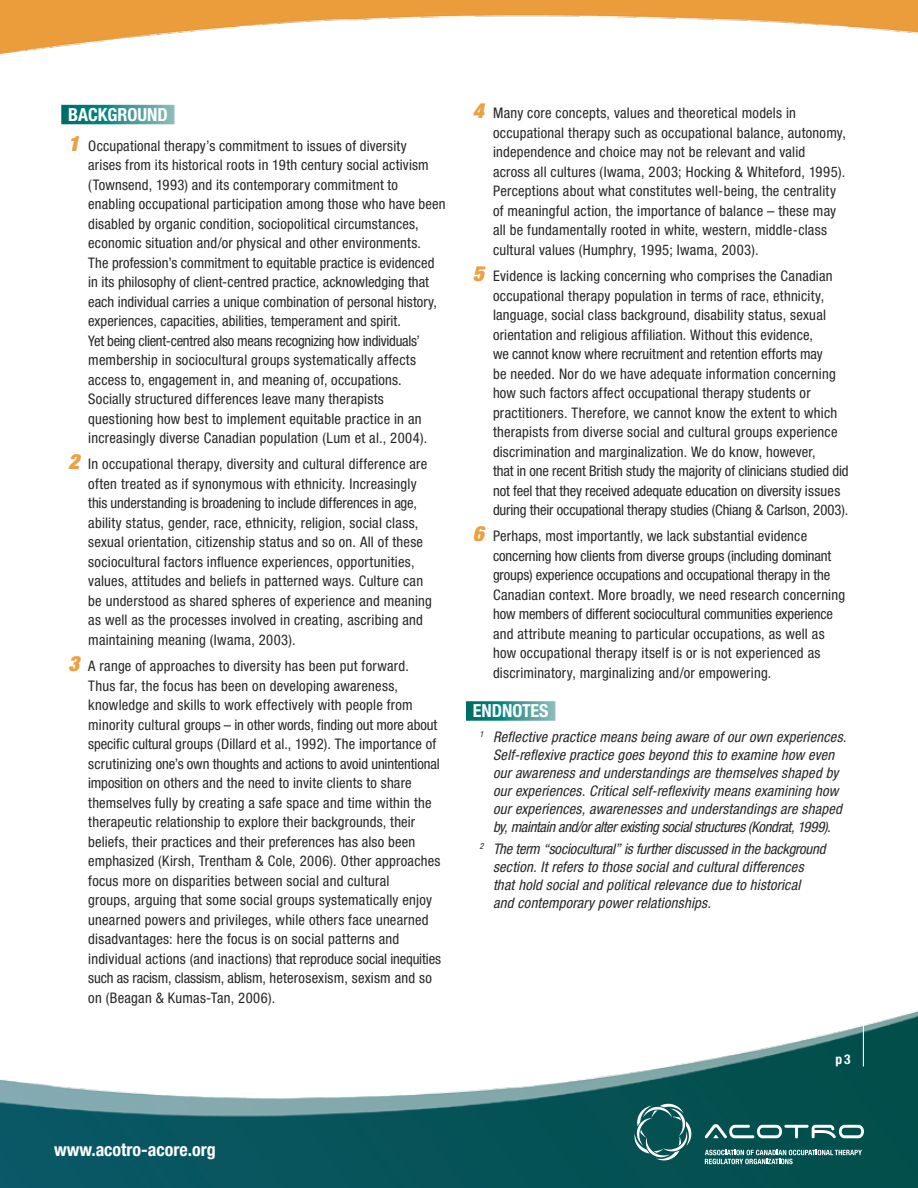
<style>
.page{position:relative;width:918px;height:1188px;background:#fff}
.page>*{position:absolute;margin:0;border:0;box-sizing:border-box;transform-origin:0 0}
.t1{font:700 condensed 18px "Helvetica Neue LT Std";color:#fff}
.t2{font:condensed 14.7px/19.5px "Helvetica Neue LT Std";letter-spacing:.015em;color:#292829}
.t3{font:italic condensed 14.7px/18px "Helvetica Neue LT Std";letter-spacing:.01em;color:#292829}
.t4{font:700 condensed 13.5px "Helvetica Neue LT Std";color:#fff}
.s1{font-weight:900;font-style:italic;font-size:21px;color:#eca044}
</style>
<div class="page">
<img style="left:0;top:0;width:918px;height:1188px">
<svg style="left:705px;top:1150px;width:157px;height:14px"></svg>
<svg style="left:705px;top:1124px;width:159px;height:14px"></svg>
<svg style="left:633px;top:1102px;width:60px;height:61px"></svg>
<hr style="left:863px;top:1024px;width:1px;height:42px;background:#fff">
<svg style="left:61px;top:105px;width:114px;height:19px"></svg>
<svg style="left:466px;top:701px;width:89px;height:20px"></svg>
<p class="t1" style="left:68px;top:104px;width:99px">Background</p>
<p class="t2" style="left:88px;top:136px;width:359px;text-indent:-20px"><span class="s1">1</span> Occupational therapy’s commitment to issues of diversity<br>arises from its historical roots in 19th century social activism (Townsend, 1993) and its contemporary commitment to enabling occupational participation among those who have been disabled by organic condition, sociopolitical circumstances, economic situation and/or physical and other environments.<br>The profession’s commitment to equitable practice is evidenced in its philosophy of client-centred practice, acknowledging that each individual carries a unique combination of personal history, experiences, capacities, abilities, temperament and spirit.<br>Yet being client-centred also means recognizing how individuals’ membership in sociocultural groups systematically affects access to, engagement in, and meaning of, occupations.<br>Socially structured differences leave many therapists questioning how best to implement equitable practice in an increasingly diverse Canadian population (Lum et al., 2004).</p>
<p class="t2" style="left:88px;top:454px;width:345px;text-indent:-20px"><span class="s1">2</span> In occupational therapy, diversity and cultural difference are often treated as if synonymous with ethnicity. Increasingly this understanding is broadening to include differences in age, ability status, gender, race, ethnicity, religion, social class, sexual orientation, citizenship status and so on. All of these sociocultural factors influence experiences, opportunities, values, attitudes and beliefs in patterned ways. Culture can be understood as shared spheres of experience and meaning as well as the processes involved in creating, ascribing and maintaining meaning (Iwama, 2003).</p>
<p class="t2" style="left:88px;top:656px;width:354px;text-indent:-20px"><span class="s1">3</span> A range of approaches to diversity has been put forward.<br>Thus far, the focus has been on developing awareness, knowledge and skills to work effectively with people from minority cultural groups – in other words, finding out more about specific cultural groups (Dillard et al., 1992). The importance of scrutinizing one’s own thoughts and actions to avoid unintentional imposition on others and the need to invite clients to share themselves fully by creating a safe space and time within the therapeutic relationship to explore their backgrounds, their beliefs, their practices and their preferences has also been emphasized (Kirsh, Trentham &amp; Cole, 2006). Other approaches focus more on disparities between social and cultural<br>groups, arguing that some social groups systematically enjoy unearned powers and privileges, while others face unearned disadvantages: here the focus is on social patterns and individual actions (and inactions) that reproduce social inequities such as racism, classism, ablism, heterosexism, sexism and so on (Beagan &amp; Kumas-Tan, 2006).</p>
<p class="t2" style="left:493px;top:103px;width:355px;text-indent:-20px"><span class="s1">4</span> Many core concepts, values and theoretical models in occupational therapy such as occupational balance, autonomy, independence and choice may not be relevant and valid<br>across all cultures (Iwama, 2003; Hocking &amp; Whiteford, 1995).<br>Perceptions about what constitutes well-being, the centrality of meaningful action, the importance of balance – these may all be fundamentally rooted in white, western, middle-class cultural values (Humphry, 1995; Iwama, 2003).</p>
<p class="t2" style="left:493px;top:266px;width:357px;text-indent:-20px"><span class="s1">5</span> Evidence is lacking concerning who comprises the Canadian occupational therapy population in terms of race, ethnicity, language, social class background, disability status, sexual orientation and religious affiliation. Without this evidence,<br>we cannot know where recruitment and retention efforts may<br>be needed. Nor do we have adequate information concerning how such factors affect occupational therapy students or practitioners. Therefore, we cannot know the extent to which therapists from diverse social and cultural groups experience discrimination and marginalization. We do know, however,<br>that in one recent British study the majority of clinicians studied did not feel that they received adequate education on diversity issues during their occupational therapy studies (Chiang &amp; Carlson, 2003).</p>
<p class="t2" style="left:493px;top:526px;width:354px;text-indent:-20px"><span class="s1">6</span> Perhaps, most importantly, we lack substantial evidence concerning how clients from diverse groups (including dominant groups) experience occupations and occupational therapy in the Canadian context. More broadly, we need research concerning how members of different sociocultural communities experience and attribute meaning to particular occupations, as well as how occupational therapy itself is or is not experienced as discriminatory, marginalizing and/or empowering.</p>
<p class="t1" style="left:473px;top:700px;width:77px">Endnotes</p>
<p class="t3" style="left:493px;top:728px;width:355px;text-indent:-13px"><sup>1</sup> Reflective practice means being aware of our own experiences.<br>Self-reflexive practice goes beyond this to examine how even our awareness and understandings are themselves shaped by our experiences. Critical self-reflexivity means examining how our experiences, awarenesses and understandings are shaped by, maintain and/or alter existing social structures (Kondrat, 1999).</p>
<p class="t3" style="left:493px;top:840px;width:334px;text-indent:-13px"><sup>2</sup> The term “sociocultural” is further discussed in the background section. It refers to those social and cultural differences that hold social and political relevance due to historical<br>and contemporary power relationships.</p>
<p class="t4" style="left:836px;top:1051px;width:16px">p3</p>
<p class="t1" style="left:54px;top:1138px;width:163px">www.acotro-acore.org</p>
</div>
